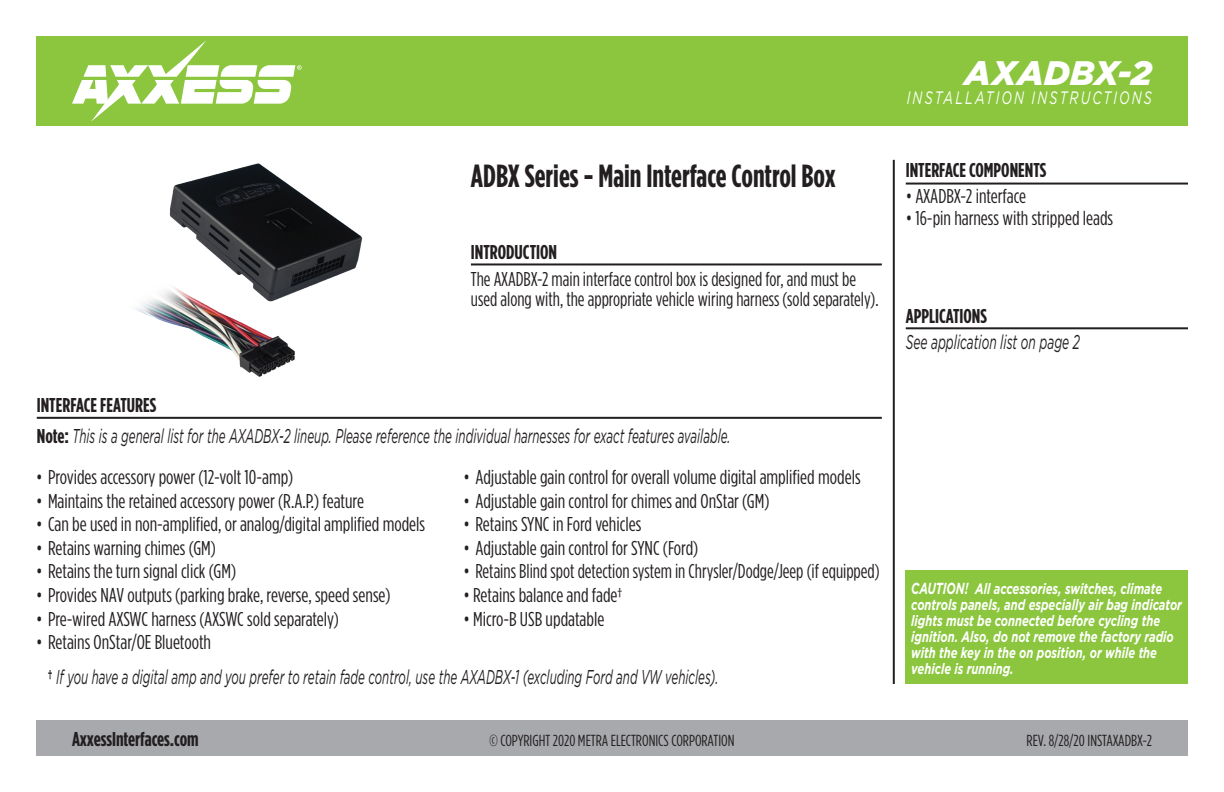
<style>
.page{position:relative;width:1224px;height:792px;background:#fff}
.page>*{position:absolute;margin:0;border:0;box-sizing:border-box;transform-origin:0 0}
.t1{font:italic 900 34px "Gotham";letter-spacing:.005em;color:#fff}
.t2{font:700 32px "Gotham Condensed";color:#231f20;scale:.96 1}
.t3{font:20px "Gotham Condensed";color:#231f20}
.t4{font:italic 20px "Gotham";color:#231f20;scale:.58 1}
.t5{font:20px/20px "Gotham Condensed";color:#231f20;scale:.96 1}
.t6{font:700 20px "Gotham Condensed";color:#231f20}
.t7{font:italic 20px "Gotham";color:#231f20;scale:.6 1}
.t8{font:italic 18px "Gotham";letter-spacing:.165em;color:#fff;scale:.7 1}
.t9{font:16px "Gotham Condensed";color:#231f20}
.t10{font:italic 700 15px/16px "Gotham";color:#fff;scale:.74 1}
.s1{font-family:"Gotham Condensed";font-weight:700;font-style:normal}
.s2{font-weight:700;font-style:normal}
.s3{font-size:16px}
</style>
<div class="page">
<div style="left:36px;top:720px;width:1152px;height:36px;background:#a8a9ad"></div>
<hr style="left:893px;top:160px;width:2px;height:524px;background:#231f20">
<div style="left:906px;top:570px;width:282px;height:114px;background:#8bc63e"></div>
<div style="left:36px;top:36px;width:1152px;height:90px;background:#8bc63e"></div>
<svg style="left:72px;top:40px;width:230px;height:82px"></svg>
<hr style="left:37px;top:417px;width:845px;height:2px;background:#231f20">
<hr style="left:906px;top:327px;width:282px;height:2px;background:#231f20">
<img style="left:135px;top:163px;width:228px;height:214px">
<hr style="left:906px;top:183px;width:282px;height:2px;background:#231f20">
<hr style="left:471px;top:263px;width:411px;height:2px;background:#231f20">
<h2 class="t2" style="left:471px;top:157px;width:382px">ADBX Series - Main Interface Control Box</h2>
<p class="t6" style="left:37px;top:393px;width:121px">INTERFACE FEATURES</p>
<p class="t6" style="left:471px;top:241px;width:88px">INTRODUCTION</p>
<p class="t5" style="left:471px;top:269px;width:426px">The AXADBX-2 main interface control box is designed for, and must be used along with, the appropriate vehicle wiring harness (sold separately).</p>
<p class="t4" style="left:37px;top:425px;width:1197px"><span class="s1">Note:</span> This is a general list for the AXADBX-2 lineup. Please reference the individual harnesses for exact features available.</p>
<p class="t3" style="left:36px;top:466px;width:259px">• Provides accessory power (12-volt 10-amp)</p>
<p class="t3" style="left:36px;top:490px;width:330px">• Maintains the retained accessory power (R.A.P.) feature</p>
<p class="t3" style="left:36px;top:513px;width:391px">• Can be used in non-amplified, or analog/digital amplified models</p>
<p class="t3" style="left:36px;top:537px;width:181px">• Retains warning chimes (GM)</p>
<p class="t3" style="left:36px;top:561px;width:202px">• Retains the turn signal click (GM)</p>
<p class="t3" style="left:36px;top:584px;width:356px">• Provides NAV outputs (parking brake, reverse, speed sense)</p>
<p class="t3" style="left:36px;top:608px;width:304px">• Pre-wired AXSWC harness (AXSWC sold separately)</p>
<p class="t3" style="left:36px;top:631px;width:177px">• Retains OnStar/OE Bluetooth</p>
<p class="t3" style="left:463px;top:466px;width:399px">• Adjustable gain control for overall volume digital amplified models</p>
<p class="t3" style="left:463px;top:490px;width:308px">• Adjustable gain control for chimes and OnStar (GM)</p>
<p class="t3" style="left:463px;top:513px;width:179px">• Retains SYNC in Ford vehicles</p>
<p class="t3" style="left:463px;top:537px;width:236px">• Adjustable gain control for SYNC (Ford)</p>
<p class="t3" style="left:463px;top:561px;width:418px">• Retains Blind spot detection system in Chrysler/Dodge/Jeep (if equipped)</p>
<p class="t3" style="left:463px;top:584px;width:160px">• Retains balance and fade†</p>
<p class="t3" style="left:463px;top:608px;width:143px">• Micro-B USB updatable</p>
<p class="t4" style="left:48px;top:666px;width:1158px"><span class="s2">†</span> If you have a digital amp and you prefer to retain fade control, use the AXADBX-1 (excluding Ford and VW vehicles).</p>
<h1 class="t1" style="left:965px;top:53px;width:189px">AXADBX-2</h1>
<p class="t8" style="left:907px;top:88px;width:352px">INSTALLATION INSTRUCTIONS</p>
<p class="t6" style="left:906px;top:159px;width:142px">INTERFACE COMPONENTS</p>
<p class="t3" style="left:906px;top:186px;width:122px">• AXADBX-2 interface</p>
<p class="t3" style="left:906px;top:208px;width:209px">• 16-pin harness with stripped leads</p>
<p class="t6" style="left:906px;top:304px;width:83px">APPLICATIONS</p>
<p class="t7" style="left:906px;top:331px;width:292px">See application list on page 2</p>
<p class="t10" style="left:911px;top:580px;width:367px"><span class="s3">CAUTION!</span> All accessories, switches, climate controls panels, and especially air bag indicator lights must be connected before cycling the ignition. Also, do not remove the factory radio with the key in the on position, or while the vehicle is running.</p>
<p class="t6" style="left:72px;top:728px;width:128px">AxxessInterfaces.com</p>
<p class="t9" style="left:489px;top:732px;width:247px">© COPYRIGHT 2020 METRA ELECTRONICS CORPORATION</p>
<p class="t9" style="left:1027px;top:732px;width:127px">REV. 8/28/20 INSTAXADBX-2</p>
</div>
